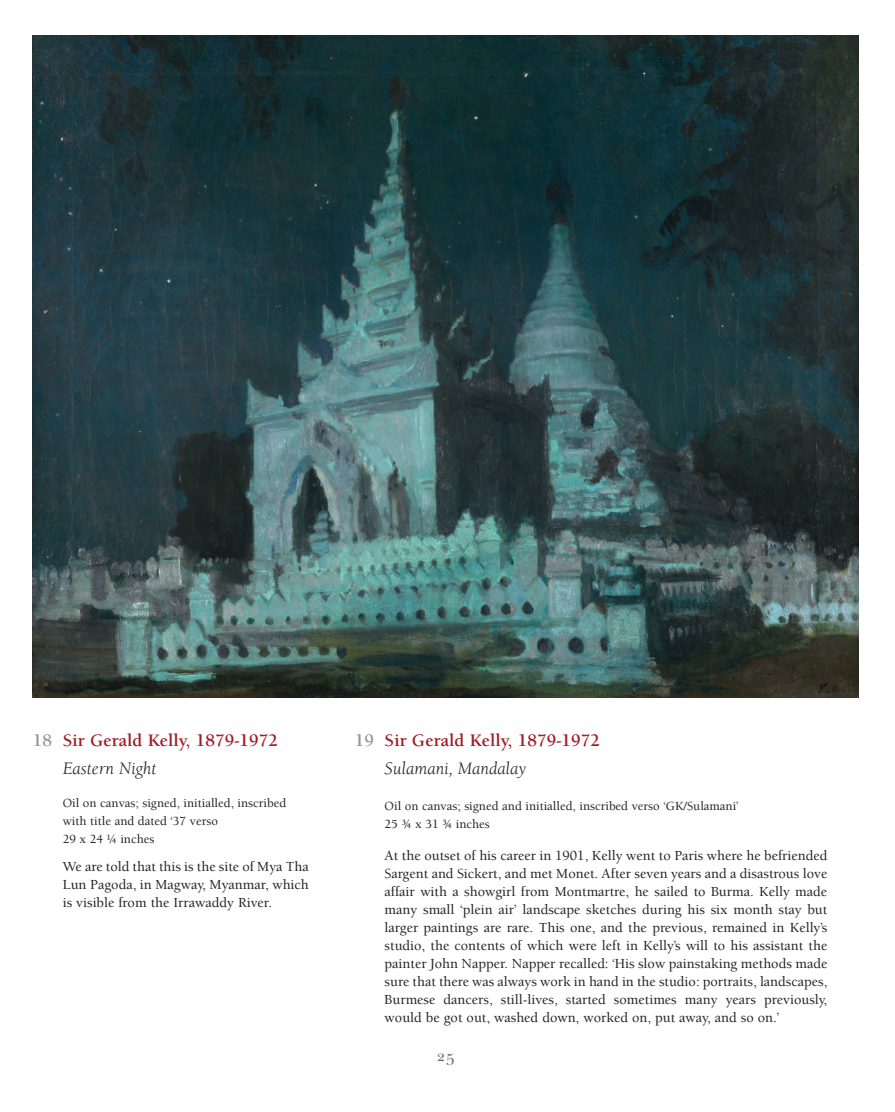
<style>
.page{position:relative;width:895px;height:1112px;background:#fff}
.page>*{position:absolute;margin:0;border:0;box-sizing:border-box;transform-origin:0 0}
.t1{font:700 18px "Berkeley";color:#a11c25}
.t2{font:italic 18px "Berkeley";color:#231f20}
.t3{font:700 18px "Berkeley";color:#939598}
.t4{font:16.5px "New Baskerville SC";color:#6c6d70}
.t5{font:500 14.25px/18px "Berkeley";color:#231f20;text-align:justify}
.t6{font:500 12.75px/18px "Berkeley";color:#231f20}
</style>
<div class="page">
<img style="left:33px;top:35px;width:825px;height:662px">
<p class="t3" style="left:33px;top:733px;width:21px">18</p>
<p class="t1" style="left:384px;top:733px;width:217px">Sir Gerald Kelly, 1879-1972</p>
<p class="t2" style="left:384px;top:761px;width:143px">Sulamani, Mandalay</p>
<p class="t6" style="left:384px;top:798px;width:355px">Oil on canvas; signed and initialled, inscribed verso ‘GK/Sulamani’<br>25 ¾ x 31 ¾ inches</p>
<p class="t5" style="left:384px;top:847px;width:444px">At the outset of his career in 1901, Kelly went to Paris where he befriended Sargent and Sickert, and met Monet. After seven years and a disastrous love affair with a showgirl from Montmartre, he sailed to Burma. Kelly made many small ‘plein air’ landscape sketches during his six month stay but larger paintings are rare. This one, and the previous, remained in Kelly’s studio, the contents of which were left in Kelly’s will to his assistant the painter John Napper. Napper recalled: ‘His slow painstaking methods made sure that there was always work in hand in the studio: portraits, landscapes, Burmese dancers, still-lives, started sometimes many years previously, would be got out, washed down, worked on, put away, and so on.’</p>
<p class="t1" style="left:63px;top:733px;width:217px">Sir Gerald Kelly, 1879-1972</p>
<p class="t2" style="left:63px;top:761px;width:95px">Eastern Night</p>
<p class="t6" style="left:63px;top:795px;width:225px">Oil on canvas; signed, initialled, inscribed with title and dated ‘37 verso<br>29 x 24 ¼ inches</p>
<p class="t5" style="left:63px;top:859px;width:247px">We are told that this is the site of Mya Tha Lun Pagoda, in Magway, Myanmar, which is visible from the Irrawaddy River.</p>
<p class="t3" style="left:355px;top:733px;width:21px">19</p>
<p class="t4" style="left:436px;top:1049px;width:20px">25</p>
</div>
